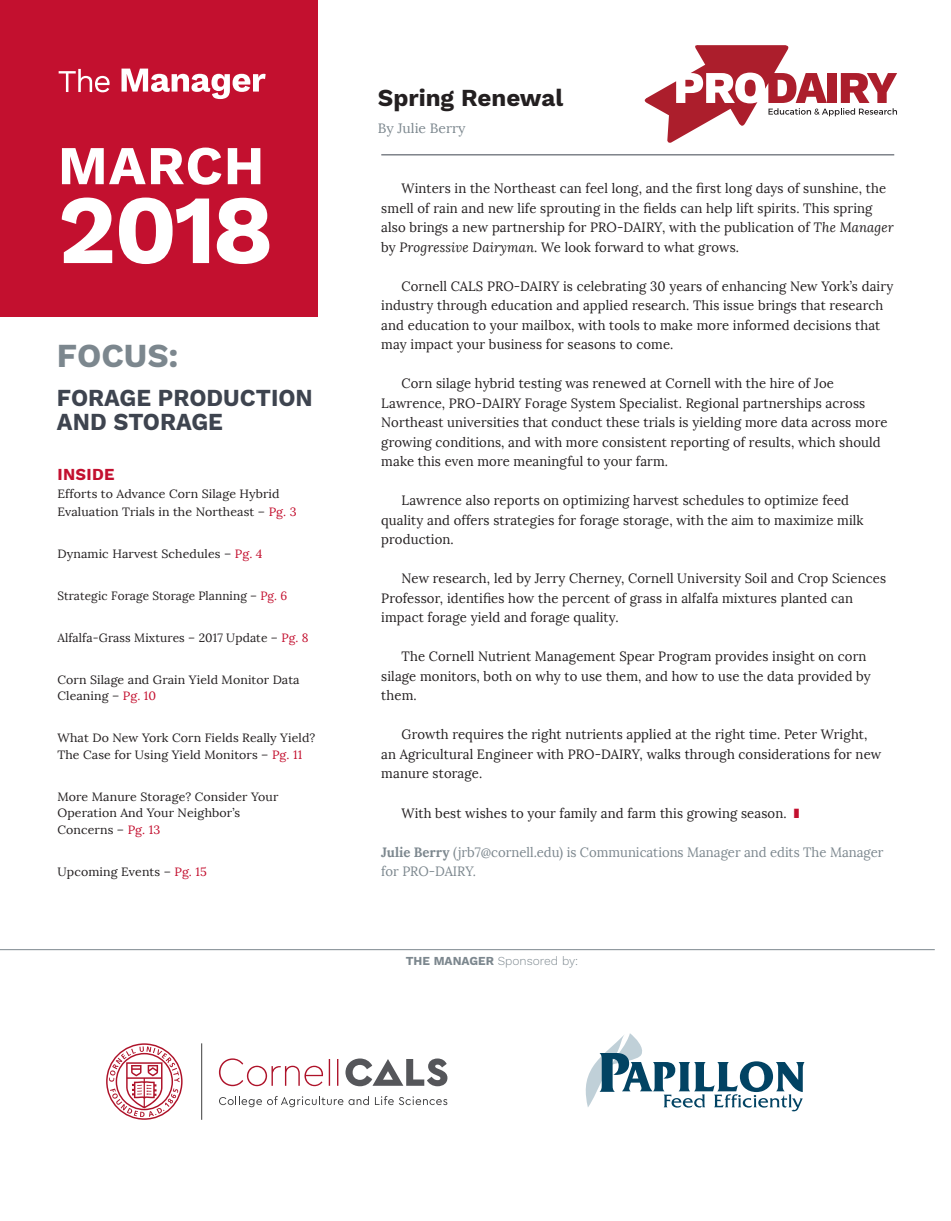
<style>
.page{position:relative;width:951px;height:1221px;background:#fff}
.page>*{position:absolute;margin:0;border:0;box-sizing:border-box;transform-origin:0 0}
.t1{font:700 97.8px "Work Sans";color:#fff}
.t2{font:700 54.75px "Work Sans";letter-spacing:.02em;color:#fff}
.t3{font:700 33px "Work Sans";color:#7c878e}
.t4{font:700 24px/24px "Work Sans";color:#3e444f}
.t5{font:700 24px "Work Sans";color:#231f20}
.SUBHEADER{font:700 16.5px "Work Sans";letter-spacing:.02em;color:#c3102f}
.BODY_TEXT{font:13.5px/19.5px "Lora";letter-spacing:.01em;color:#231f20}
.ATTRIBUTION{font:13.5px/19.5px "Lora";color:#7c878e}
.BODY_TEXT-2{font:12px/16.5px "Lora";letter-spacing:.01em;color:#231f20}
.SUBHEADER-2{font:12px/18px "Lora";letter-spacing:.01em;color:#231f20}
.t6{font:300 12px "Work Sans";color:#7c878e}
.s1{color:#c3102f}
.s2{font-style:italic}
.s3{font-weight:700}
</style>
<div class="page">
<div style="left:0;top:0;width:318px;height:316px;background:#c3102f"></div>
<hr style="left:381px;top:154px;width:513px;height:1px;background:#3e444f">
<svg style="left:106px;top:1043px;width:76px;height:76px"></svg>
<hr style="left:201px;top:1043px;width:1px;height:76px;background:#3e3e3f">
<svg style="left:219px;top:1096px;width:150px;height:11px"></svg>
<svg style="left:375px;top:1096px;width:72px;height:9px"></svg>
<svg style="left:345px;top:1058px;width:102px;height:28px"></svg>
<svg style="left:219px;top:1058px;width:104px;height:28px"></svg>
<svg style="left:329px;top:1059px;width:1px;height:26px"></svg>
<svg style="left:337px;top:1059px;width:1px;height:26px"></svg>
<svg style="left:585px;top:1033px;width:219px;height:78px"></svg>
<svg style="left:121px;top:69px;width:144px;height:30px"></svg>
<svg style="left:59px;top:69px;width:51px;height:23px"></svg>
<hr style="left:0;top:949px;width:934px;height:1px;background:#7c878e">
<svg style="left:644px;top:45px;width:253px;height:98px"></svg>
<p class="t2" style="left:58px;top:134px;width:208px">MARCH</p>
<p class="t1" style="left:58px;top:173px;width:217px">2018</p>
<p class="t3" style="left:57px;top:336px;width:123px">FOCUS:</p>
<p class="t4" style="left:57px;top:386px;width:257px">FORAGE PRODUCTION<br>AND STORAGE</p>
<p class="SUBHEADER" style="left:57px;top:464px;width:59px">INSIDE</p>
<p class="SUBHEADER-2" style="left:57px;top:484px;width:241px">Efforts to Advance Corn Silage Hybrid<br>Evaluation Trials in the Northeast – <span class="s1">Pg. 3</span></p>
<p class="BODY_TEXT-2" style="left:57px;top:545px;width:207px">Dynamic Harvest Schedules – <span class="s1">Pg. 4</span></p>
<p class="BODY_TEXT-2" style="left:57px;top:587px;width:231px">Strategic Forage Storage Planning – <span class="s1">Pg. 6</span></p>
<p class="BODY_TEXT-2" style="left:57px;top:629px;width:252px">Alfalfa-Grass Mixtures – 2017 Update – <span class="s1">Pg. 8</span></p>
<p class="BODY_TEXT-2" style="left:57px;top:671px;width:244px">Corn Silage and Grain Yield Monitor Data<br>Cleaning – <span class="s1">Pg. 10</span></p>
<p class="BODY_TEXT-2" style="left:57px;top:730px;width:259px">What Do New York Corn Fields Really Yield?<br>The Case for Using Yield Monitors – <span class="s1">Pg. 11</span></p>
<p class="BODY_TEXT-2" style="left:57px;top:788px;width:222px">More Manure Storage? Consider Your<br>Operation And Your Neighbor’s<br>Concerns – <span class="s1">Pg. 13</span></p>
<p class="BODY_TEXT-2" style="left:57px;top:863px;width:151px">Upcoming Events – <span class="s1">Pg. 15</span></p>
<p class="t5" style="left:378px;top:84px;width:187px">Spring Renewal</p>
<p class="ATTRIBUTION" style="left:378px;top:119px;width:89px">By Julie Berry</p>
<p class="BODY_TEXT" style="left:381px;top:179px;width:514px;text-indent:20px">Winters in the Northeast can feel long, and the first long days of sunshine, the smell of rain and new life sprouting in the fields can help lift spirits. This spring also brings a new partnership for PRO-DAIRY, with the publication of <span class="s2">The Manager </span>by <span class="s2">Progressive Dairyman</span>. We look forward to what grows.</p>
<p class="BODY_TEXT" style="left:381px;top:276px;width:513px;text-indent:20px">Cornell CALS PRO-DAIRY is celebrating 30 years of enhancing New York’s dairy industry through education and applied research. This issue brings that research and education to your mailbox, with tools to make more informed decisions that may impact your business for seasons to come.</p>
<p class="BODY_TEXT" style="left:381px;top:374px;width:507px;text-indent:20px">Corn silage hybrid testing was renewed at Cornell with the hire of Joe Lawrence, PRO-DAIRY Forage System Specialist. Regional partnerships across Northeast universities that conduct these trials is yielding more data across more growing conditions, and with more consistent reporting of results, which should make this even more meaningful to your farm.</p>
<p class="BODY_TEXT" style="left:381px;top:491px;width:483px;text-indent:20px">Lawrence also reports on optimizing harvest schedules to optimize feed quality and offers strategies for forage storage, with the aim to maximize milk production.</p>
<p class="BODY_TEXT" style="left:381px;top:569px;width:506px;text-indent:20px">New research, led by Jerry Cherney, Cornell University Soil and Crop Sciences<br>Professor, identifies how the percent of grass in alfalfa mixtures planted can impact forage yield and forage quality.</p>
<p class="BODY_TEXT" style="left:381px;top:647px;width:491px;text-indent:20px">The Cornell Nutrient Management Spear Program provides insight on corn silage monitors, both on why to use them, and how to use the data provided by them.</p>
<p class="BODY_TEXT" style="left:381px;top:725px;width:501px;text-indent:20px">Growth requires the right nutrients applied at the right time. Peter Wright, an Agricultural Engineer with PRO-DAIRY, walks through considerations for new manure storage.</p>
<p class="BODY_TEXT" style="left:401px;top:803px;width:386px">With best wishes to your family and farm this growing season.</p>
<p class="ATTRIBUTION" style="left:381px;top:842px;width:503px"><span class="s3">Julie Berry</span> (jrb7@cornell.edu) is Communications Manager and edits The Manager for PRO-DAIRY.</p>
<p class="t6" style="left:406px;top:954px;width:174px"><span class="s3">THE MANAGER</span> Sponsored by:</p>
</div>
